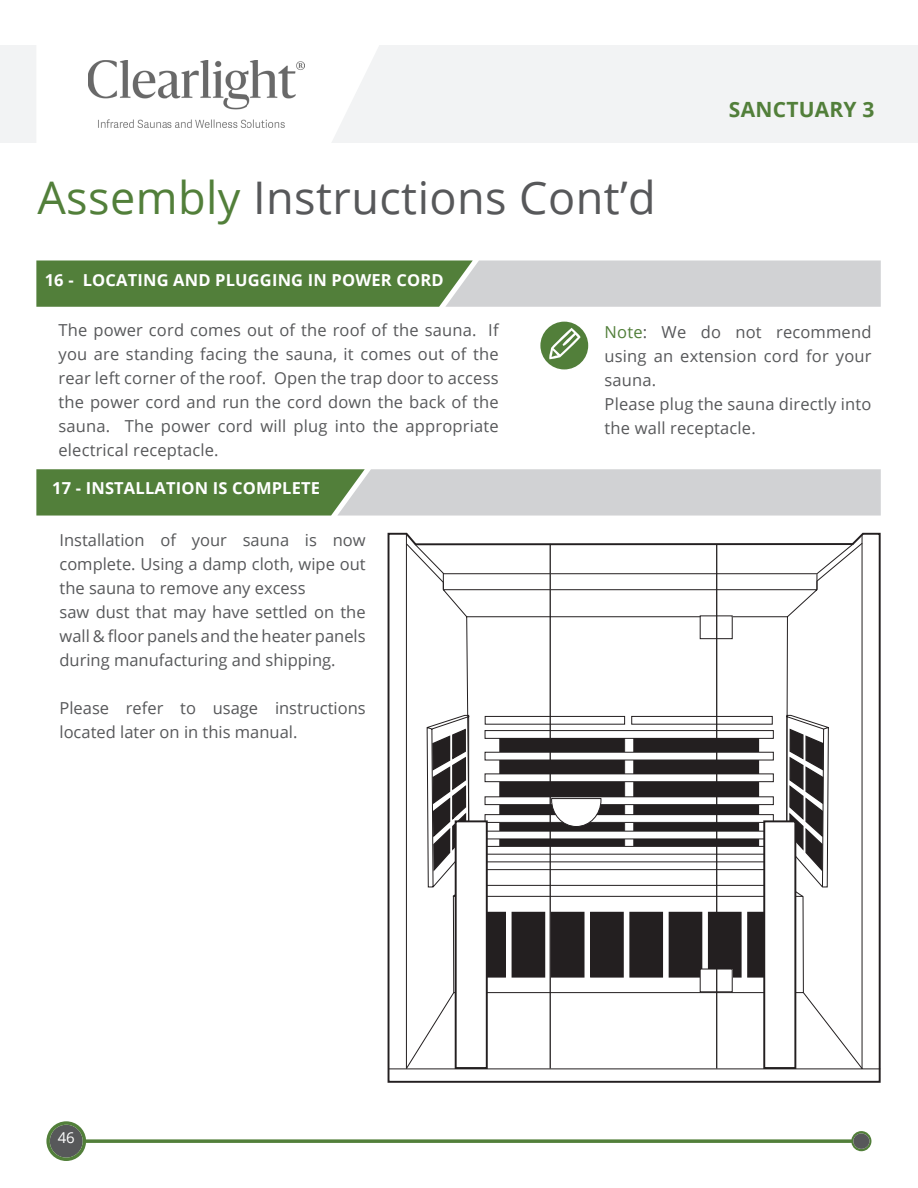
<style>
.page{position:relative;width:918px;height:1188px;background:#fff}
.page>*{position:absolute;margin:0;border:0;box-sizing:border-box;transform-origin:0 0}
.t1{font:45px "Open Sans";letter-spacing:.01em;color:#57585a}
.t2{font:700 21px "Open Sans";letter-spacing:.01em;color:#527f3a}
.text{font:16.5px/24px "Open Sans";color:#57585a;text-align:justify}
.title_bars{font:700 16.5px "Open Sans";letter-spacing:.01em;color:#fff}
.t3{font:15px "Open Sans";color:#fff}
.s1{color:#527f3a}
</style>
<div class="page">
<div style="left:0;top:45px;width:918px;height:98px;background:#f2f3f4"></div>
<svg style="left:37px;top:45px;width:342px;height:98px"></svg>
<svg style="left:46px;top:1121px;width:825px;height:40px"></svg>
<img style="left:88px;top:60px;width:217px;height:68px">
<svg style="left:387px;top:532px;width:494px;height:551px"></svg>
<hr style="left:406px;top:534px;width:1px;height:535px;background:#231f20">
<hr style="left:550px;top:544px;width:1px;height:525px;background:#231f20">
<hr style="left:862px;top:535px;width:1px;height:534px;background:#231f20">
<hr style="left:388px;top:1068px;width:492px;height:1px;background:#231f20">
<svg style="left:817px;top:574px;width:1px;height:16px"></svg>
<svg style="left:443px;top:573px;width:1px;height:17px"></svg>
<div style="left:700px;top:616px;width:32px;height:23px;background:#fff"></div>
<div style="left:700px;top:615px;width:33px;height:24px;border:1px solid #231f20"></div>
<hr style="left:716px;top:544px;width:1px;height:525px;background:#231f20">
<div style="left:456px;top:821px;width:31px;height:247px;background:#fff"></div>
<div style="left:455px;top:820px;width:33px;height:249px;border:2px solid #231f20"></div>
<div style="left:764px;top:821px;width:31px;height:247px;background:#fff"></div>
<div style="left:763px;top:820px;width:33px;height:249px;border:2px solid #231f20"></div>
<svg style="left:426px;top:714px;width:404px;height:280px"></svg>
<svg style="left:36px;top:469px;width:845px;height:47px;background:#a3b49d"></svg>
<svg style="left:36px;top:260px;width:845px;height:47px;background:#93aa89"></svg>
<div style="left:540px;top:322px;width:48px;height:47px;background:#527f3a;border-radius:50%"></div>
<svg style="left:549px;top:328px;width:32px;height:31px"></svg>
<p class="t1" style="left:37px;top:166px;width:620px"><span class="s1">Assembly</span> Instructions Cont’d</p>
<p class="t2" style="left:729px;top:95px;width:147px">SANCTUARY 3</p>
<p class="title_bars" style="left:45px;top:268px;width:400px">16 - LOCATING AND PLUGGING IN POWER CORD</p>
<p class="text" style="left:59px;top:317px;width:442px">The power cord comes out of the roof of the sauna. If you are standing facing the sauna, it comes out of the rear left corner of the roof. Open the trap door to access the power cord and run the cord down the back of the sauna. The power cord will plug into the appropriate electrical receptacle.</p>
<p class="text" style="left:605px;top:319px;width:268px"><span class="s1">Note</span>: We do not recommend using an extension cord for your sauna.</p>
<p class="text" style="left:605px;top:391px;width:268px">Please plug the sauna directly into the wall receptacle.</p>
<p class="title_bars" style="left:52px;top:477px;width:269px">17 - INSTALLATION IS COMPLETE</p>
<p class="text" style="left:60px;top:527px;width:308px">Installation of your sauna is now complete. Using a damp cloth, wipe out the sauna to remove any excess</p>
<p class="text" style="left:60px;top:599px;width:308px">saw dust that may have settled on the wall &amp; floor panels and the heater panels during manufacturing and shipping.</p>
<p class="text" style="left:60px;top:695px;width:308px">Please refer to usage instructions located later on in this manual.</p>
<p class="t3" style="left:58px;top:1127px;width:19px">46</p>
</div>
